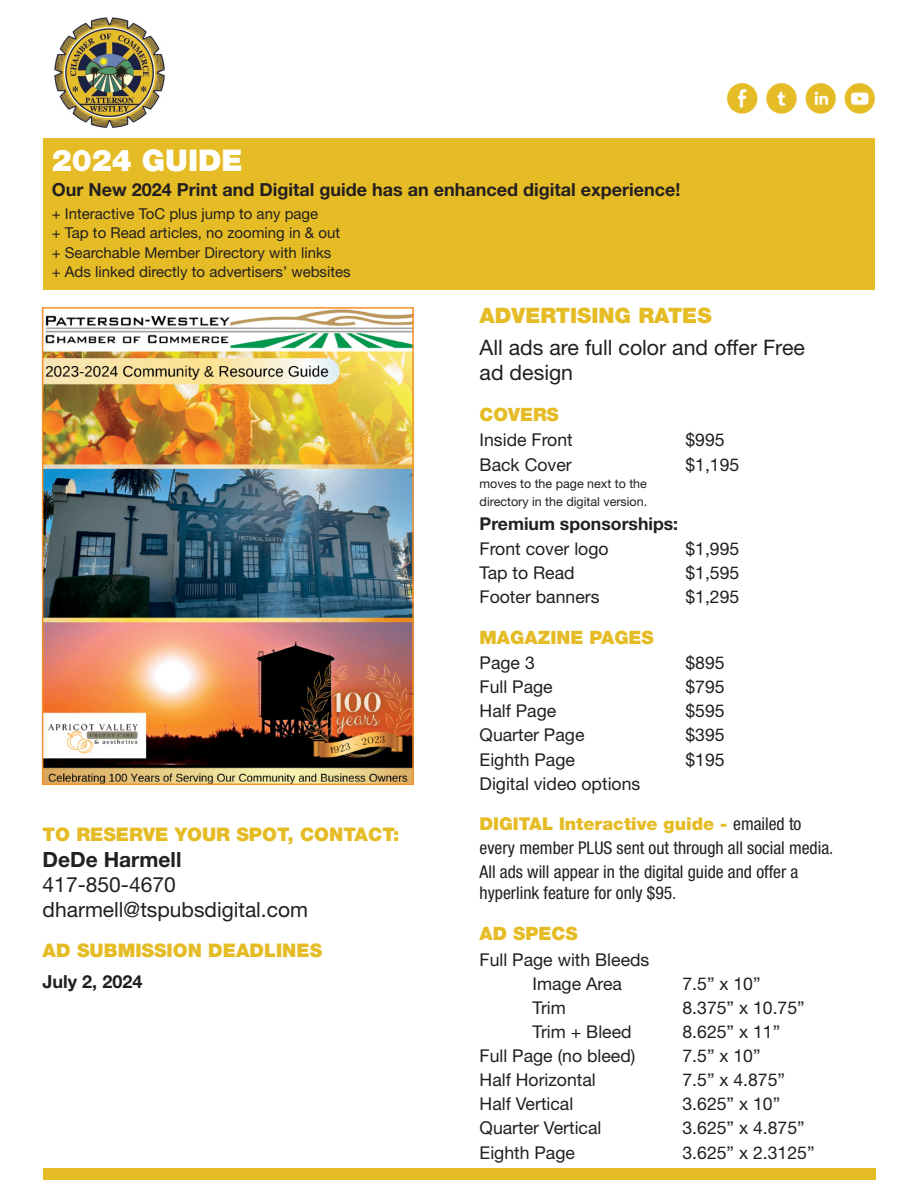
<style>
.page{position:relative;width:918px;height:1188px;background:#fff}
.page>*{position:absolute;margin:0;border:0;box-sizing:border-box;transform-origin:0 0}
.t1{font:900 30px "Helvetica Neue LT Std";color:#fff}
.t2{font:30px "Social Media Circled";color:#e5bc25}
.t3{font:21.3px "Helvetica Neue LT Std";color:#231f20}
.t4{font:900 21.3px "Helvetica Neue LT Std";color:#e5bc25}
.t5{font:21px "Helvetica Neue LT Std";color:#231f20}
.t6{font:700 21px "Helvetica Neue LT Std";color:#231f20}
.t7{font:900 18.75px "Helvetica Neue LT Std";color:#e5bc25}
.t8{font:900 18.45px "Helvetica Neue LT Std";color:#e5bc25}
.t9{font:700 18px "Helvetica Neue LT Std";color:#231f20}
.t10{font:17.7px "Helvetica Neue LT Std";color:#231f20}
.t11{font:condensed 17.7px/21.1px "Helvetica Neue LT Std";color:#231f20}
.t12{font:900 17.7px "Helvetica Neue LT Std";color:#e5bc25}
.t13{font:700 17.7px "Helvetica Neue LT Std";color:#231f20}
.t14{font:15px "Helvetica Neue LT Std";color:#231f20}
.t15{font:12.45px "Helvetica Neue LT Std";color:#231f20}
.s1{font-weight:400;font-stretch:condensed;color:#231f20}
</style>
<div class="page">
<div style="left:43px;top:138px;width:832px;height:151px;background:#e5bc25"></div>
<img style="left:54px;top:17px;width:111px;height:111px">
<img style="left:45px;top:310px;width:366px;height:472px">
<div style="left:42px;top:307px;width:372px;height:478px;border:2px solid #f79025"></div>
<div style="left:43px;top:1168px;width:832px;height:12px;background:#e5bc25"></div>
<p class="t1" style="left:52px;top:143px;width:192px">2024 GUIDE</p>
<p class="t9" style="left:52px;top:179px;width:630px">Our New 2024 Print and Digital guide has an enhanced digital experience!</p>
<p class="t14" style="left:52px;top:204px;width:268px">+ Interactive ToC plus jump to any page</p>
<p class="t14" style="left:52px;top:224px;width:290px">+ Tap to Read articles, no zooming in &amp; out</p>
<p class="t14" style="left:52px;top:243px;width:281px">+ Searchable Member Directory with links</p>
<p class="t14" style="left:52px;top:263px;width:301px">+ Ads linked directly to advertisers’ websites</p>
<p class="t2" style="left:727px;top:83px;width:150px">E w C M</p>
<p class="t7" style="left:43px;top:824px;width:358px">TO RESERVE YOUR SPOT, CONTACT:</p>
<p class="t6" style="left:43px;top:846px;width:140px">DeDe Harmell</p>
<p class="t5" style="left:43px;top:872px;width:135px">417-850-4670</p>
<p class="t5" style="left:43px;top:897px;width:267px">dharmell@tspubsdigital.com</p>
<p class="t7" style="left:43px;top:940px;width:281px">AD SUBMISSION DEADLINES</p>
<p class="t9" style="left:43px;top:970px;width:101px">July 2, 2024</p>
<p class="t4" style="left:480px;top:303px;width:233px">ADVERTISING RATES</p>
<p class="t3" style="left:480px;top:334px;width:327px">All ads are full color and offer Free</p>
<p class="t3" style="left:480px;top:360px;width:95px">ad design</p>
<p class="t8" style="left:480px;top:403px;width:81px">COVERS</p>
<p class="t10" style="left:480px;top:430px;width:95px">Inside Front</p>
<p class="t10" style="left:685px;top:430px;width:41px">$995</p>
<p class="t10" style="left:480px;top:454px;width:94px">Back Cover</p>
<p class="t10" style="left:685px;top:454px;width:55px">$1,195</p>
<p class="t15" style="left:480px;top:477px;width:169px">moves to the page next to the</p>
<p class="t15" style="left:480px;top:495px;width:169px">directory in the digital version.</p>
<p class="t13" style="left:480px;top:513px;width:200px">Premium sponsorships:</p>
<p class="t10" style="left:480px;top:538px;width:131px">Front cover logo</p>
<p class="t10" style="left:685px;top:538px;width:55px">$1,995</p>
<p class="t10" style="left:480px;top:562px;width:97px">Tap to Read</p>
<p class="t10" style="left:685px;top:562px;width:55px">$1,595</p>
<p class="t10" style="left:480px;top:586px;width:121px">Footer banners</p>
<p class="t10" style="left:685px;top:586px;width:55px">$1,295</p>
<p class="t8" style="left:480px;top:626px;width:176px">MAGAZINE PAGES</p>
<p class="t10" style="left:480px;top:652px;width:57px">Page 3</p>
<p class="t10" style="left:685px;top:652px;width:41px">$895</p>
<p class="t10" style="left:480px;top:676px;width:75px">Full Page</p>
<p class="t10" style="left:685px;top:676px;width:41px">$795</p>
<p class="t10" style="left:480px;top:700px;width:78px">Half Page</p>
<p class="t10" style="left:685px;top:700px;width:41px">$595</p>
<p class="t10" style="left:480px;top:725px;width:106px">Quarter Page</p>
<p class="t10" style="left:685px;top:725px;width:41px">$395</p>
<p class="t10" style="left:480px;top:749px;width:97px">Eighth Page</p>
<p class="t10" style="left:685px;top:749px;width:41px">$195</p>
<p class="t10" style="left:480px;top:773px;width:162px">Digital video options</p>
<p class="t12" style="left:480px;top:813px;width:323px">DIGITAL Interactive guide - <span class="s1">emailed to</span></p>
<p class="t11" style="left:480px;top:837px;width:355px">every member PLUS sent out through all social media.</p>
<p class="t11" style="left:480px;top:861px;width:320px">All ads will appear in the digital guide and offer a hyperlink feature for only $95.</p>
<p class="t8" style="left:480px;top:923px;width:100px">AD SPECS</p>
<p class="t10" style="left:480px;top:949px;width:171px">Full Page with Bleeds</p>
<p class="t10" style="left:533px;top:973px;width:91px">Image Area</p>
<p class="t10" style="left:682px;top:973px;width:80px">7.5” x 10”</p>
<p class="t10" style="left:533px;top:997px;width:35px">Trim</p>
<p class="t10" style="left:682px;top:997px;width:124px">8.375” x 10.75”</p>
<p class="t10" style="left:533px;top:1021px;width:101px">Trim + Bleed</p>
<p class="t10" style="left:682px;top:1021px;width:99px">8.625” x 11”</p>
<p class="t10" style="left:480px;top:1045px;width:157px">Full Page (no bleed)</p>
<p class="t10" style="left:682px;top:1045px;width:80px">7.5” x 10”</p>
<p class="t10" style="left:480px;top:1069px;width:118px">Half Horizontal</p>
<p class="t10" style="left:682px;top:1069px;width:104px">7.5” x 4.875”</p>
<p class="t10" style="left:480px;top:1094px;width:95px">Half Vertical</p>
<p class="t10" style="left:682px;top:1094px;width:99px">3.625” x 10”</p>
<p class="t10" style="left:480px;top:1118px;width:123px">Quarter Vertical</p>
<p class="t10" style="left:682px;top:1118px;width:124px">3.625” x 4.875”</p>
<p class="t10" style="left:480px;top:1142px;width:97px">Eighth Page</p>
<p class="t10" style="left:682px;top:1142px;width:134px">3.625” x 2.3125”</p>
</div>
